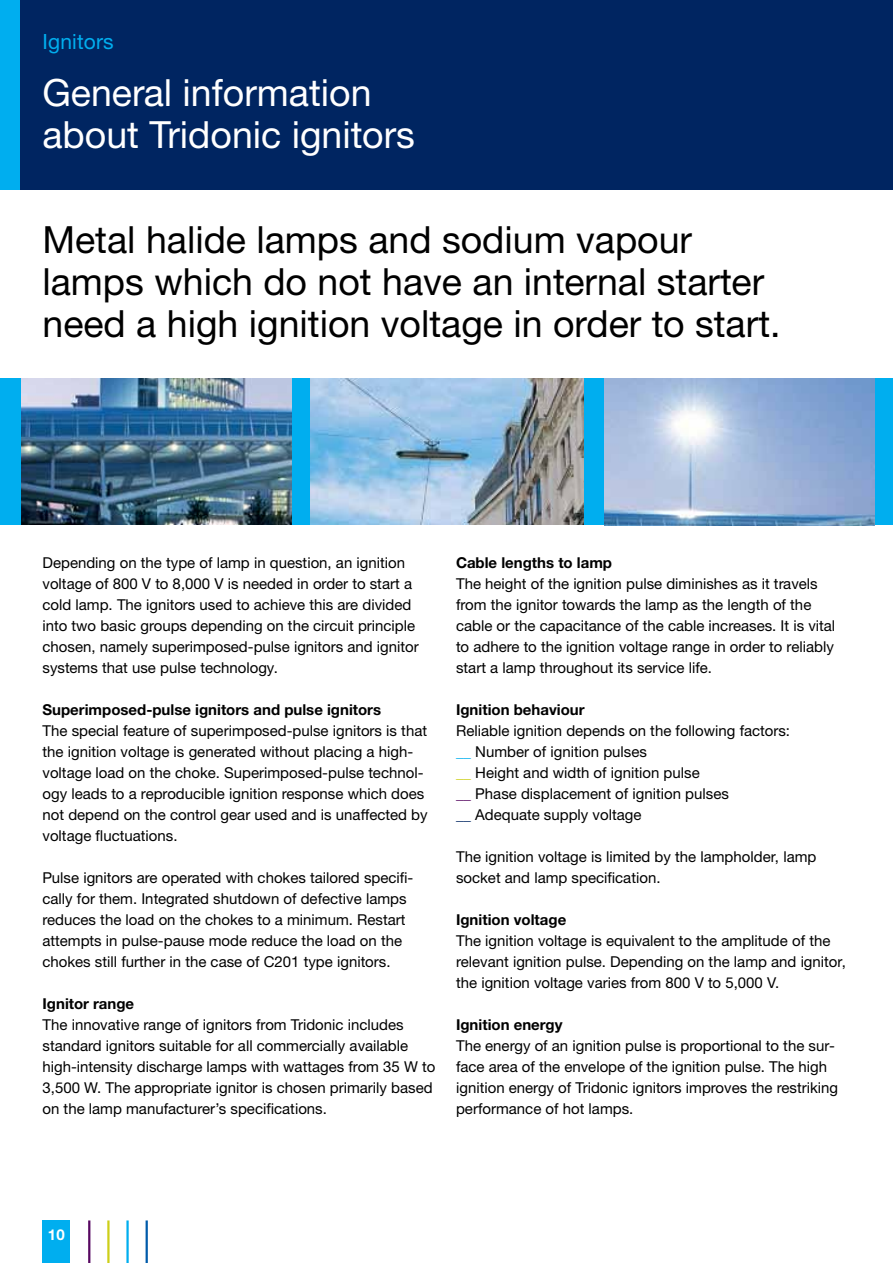
<style>
.page{position:relative;width:893px;height:1263px;background:#fff}
.page>*{position:absolute;margin:0;border:0;box-sizing:border-box;transform-origin:0 0}
.t1{font:37.5px/42px "Helvetica Neue LTW1 G";color:#000}
.t2{font:37.5px/42px "Helvetica Neue LTW1 G";color:#fff}
.t3{font:21px "Helvetica Neue LTW1 G";letter-spacing:.01em;color:#00aeef}
.t4{font:15px/21px "Helvetica Neue LTW1 G";color:#000}
.t5{font:700 15px "Helvetica Neue LTW1 G";color:#000}
.t6{font:700 15px "Helvetica Neue LTW1 G";color:#fff}
.s1{color:#00aeef}
.s2{color:#cdcf19}
.s3{color:#570861}
.s4{color:#002561}
</style>
<div class="page">
<hr style="left:146px;top:1220px;width:2px;height:43px;background:#005baa">
<hr style="left:126px;top:1220px;width:3px;height:43px;background:#00aeef">
<hr style="left:107px;top:1220px;width:3px;height:43px;background:#cdcf19">
<hr style="left:88px;top:1220px;width:2px;height:43px;background:#570861">
<div style="left:43px;top:1220px;width:27px;height:43px;background:#00aeef"></div>
<div style="left:19px;top:0;width:874px;height:190px;background:#002561"></div>
<div style="left:0;top:0;width:19px;height:190px;background:#00aeef"></div>
<div style="left:0;top:378px;width:21px;height:147px;background:#00aeef"></div>
<div style="left:291px;top:378px;width:22px;height:147px;background:#00aeef"></div>
<div style="left:583px;top:378px;width:21px;height:147px;background:#00aeef"></div>
<div style="left:872px;top:378px;width:21px;height:147px;background:#00aeef"></div>
<img style="left:21px;top:378px;width:270px;height:147px">
<img style="left:604px;top:378px;width:270px;height:147px">
<img style="left:310px;top:378px;width:273px;height:147px">
<h2 class="t3" style="left:43px;top:29px;width:73px">Ignitors</h2>
<h1 class="t2" style="left:43px;top:71px;width:374px">General information about Tridonic ignitors</h1>
<h1 class="t1" style="left:43px;top:218px;width:740px">Metal halide lamps and sodium vapour lamps which do not have an internal starter need a high ignition voltage in order to start.</h1>
<p class="t4" style="left:43px;top:552px;width:378px">Depending on the type of lamp in question, an ignition voltage of 800 V to 8,000 V is needed in order to start a cold lamp. The ignitors used to achieve this are divided into two basic groups depending on the circuit principle chosen, namely superimposed-pulse ignitors and ignitor systems that use pulse technology.</p>
<p class="t5" style="left:43px;top:700px;width:340px">Superimposed-pulse ignitors and pulse ignitors</p>
<p class="t4" style="left:43px;top:720px;width:386px">The special feature of superimposed-pulse ignitors is that the ignition voltage is generated without placing a high&shy;voltage load on the choke. Superimposed-pulse technol&shy;ogy leads to a reproducible ignition response which does not depend on the control gear used and is unaffected by voltage fluctuations.</p>
<p class="t4" style="left:43px;top:867px;width:372px">Pulse ignitors are operated with chokes tailored specifi&shy;cally for them. Integrated shutdown of defective lamps reduces the load on the chokes to a minimum. Restart attempts in pulse-pause mode reduce the load on the chokes still further in the case of C201 type ignitors.</p>
<p class="t5" style="left:43px;top:994px;width:93px">Ignitor range</p>
<p class="t4" style="left:43px;top:1014px;width:394px">The innovative range of ignitors from Tridonic includes standard ignitors suitable for all commercially available high-intensity discharge lamps with wattages from 35 W to 3,500 W. The appropriate ignitor is chosen primarily based on the lamp manufacturer’s specifications.</p>
<p class="t5" style="left:456px;top:553px;width:158px">Cable lengths to lamp</p>
<p class="t4" style="left:456px;top:573px;width:381px">The height of the ignition pulse diminishes as it travels from the ignitor towards the lamp as the length of the cable or the capacitance of the cable increases. It is vital to adhere to the ignition voltage range in order to reliably start a lamp throughout its service life.</p>
<p class="t5" style="left:456px;top:700px;width:130px">Ignition behaviour</p>
<p class="t4" style="left:456px;top:720px;width:336px">Reliable ignition depends on the following factors: <span class="s1">__</span> Number of ignition pulses<br><span class="s2">__</span> Height and width of ignition pulse<br><span class="s3">__</span> Phase displacement of ignition pulses<br><span class="s4">__</span> Adequate supply voltage</p>
<p class="t4" style="left:456px;top:846px;width:362px">The ignition voltage is limited by the lampholder, lamp socket and lamp specification.</p>
<p class="t5" style="left:456px;top:910px;width:112px">Ignition voltage</p>
<p class="t4" style="left:456px;top:930px;width:391px">The ignition voltage is equivalent to the amplitude of the relevant ignition pulse. Depending on the lamp and ignitor, the ignition voltage varies from 800 V to 5,000 V.</p>
<p class="t5" style="left:456px;top:1015px;width:108px">Ignition energy</p>
<p class="t4" style="left:456px;top:1035px;width:384px">The energy of an ignition pulse is proportional to the sur&shy;face area of the envelope of the ignition pulse. The high ignition energy of Tridonic ignitors improves the restriking performance of hot lamps.</p>
<p class="t6" style="left:48px;top:1225px;width:18px">10</p>
</div>
